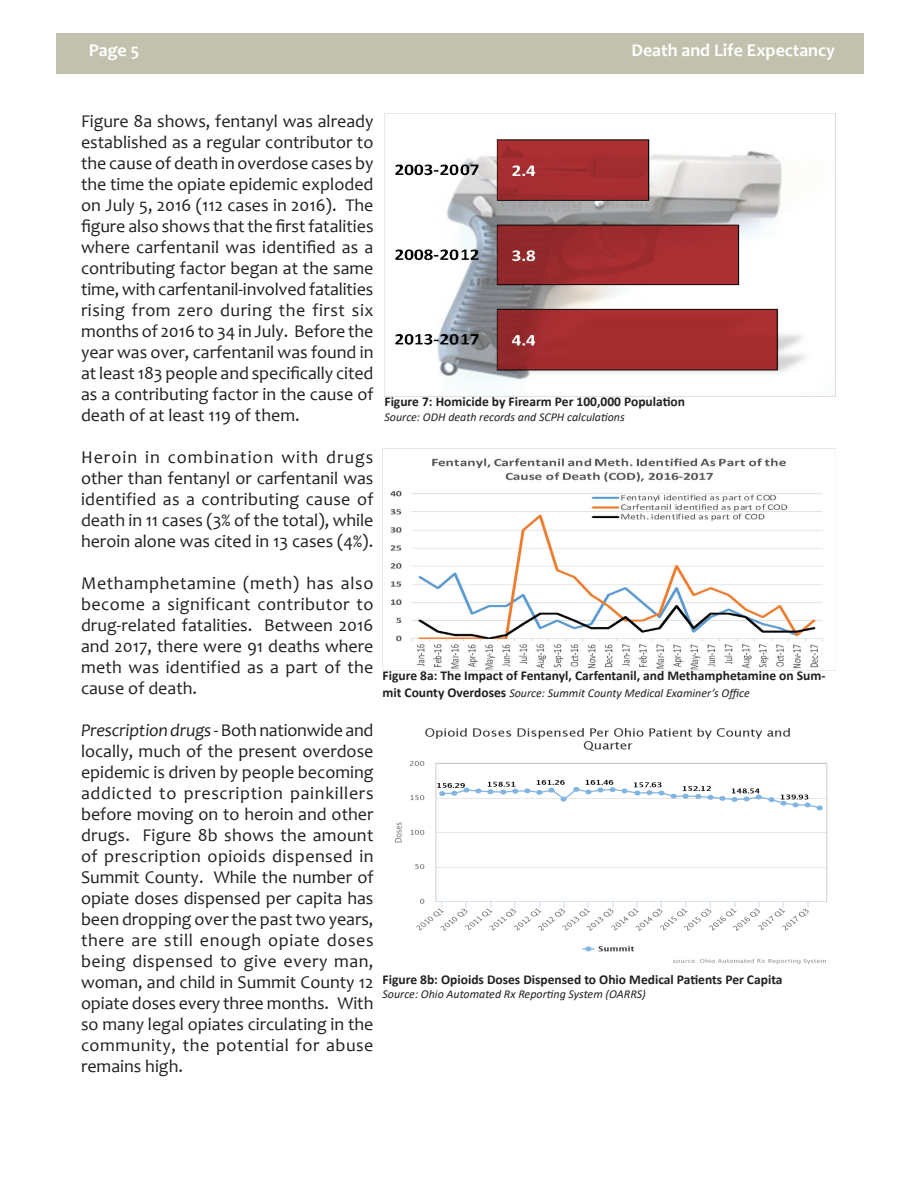
<style>
.page{position:relative;width:918px;height:1188px;background:#fff}
.page>*{position:absolute;margin:0;border:0;box-sizing:border-box;transform-origin:0 0}
.t1{font:18px/21px "Candara";color:#231f20;text-align:justify}
.t2{font:700 18px "Candara";color:#fff}
.t3{font:700 13.5px "Calibri";color:#231f20}
.t4{font:italic 12px "Calibri";color:#231f20}
.s1{font-style:italic}
.s2{font-weight:700;font-style:normal;font-size:13.5px}
</style>
<div class="page">
<div style="left:56px;top:34px;width:808px;height:40px;background:#c1c1ad"></div>
<img style="left:384px;top:114px;width:421px;height:282px">
<img style="left:395px;top:728px;width:433px;height:237px">
<img style="left:383px;top:448px;width:452px;height:222px">
<p class="t2" style="left:89px;top:39px;width:52px">Page 5</p>
<p class="t2" style="left:631px;top:39px;width:205px">Death and Life Expectancy</p>
<p class="t1" style="left:81px;top:110px;width:294px">Figure 8a shows, fentanyl was already established as a regular contributor to the cause of death in overdose cases by the time the opiate epidemic exploded on July 5, 2016 (112 cases in 2016). The figure also shows that the first fatalities where carfentanil was identified as a contributing factor began at the same time, with carfentanil-involved fatalities rising from zero during the first six months of 2016 to 34 in July. Before the year was over, carfentanil was found in at least 183 people and specifically cited as a contributing factor in the cause of death of at least 119 of them.</p>
<p class="t1" style="left:81px;top:446px;width:294px">Heroin in combination with drugs other than fentanyl or carfentanil was identified as a contributing cause of death in 11 cases (3% of the total), while heroin alone was cited in 13 cases (4%).</p>
<p class="t1" style="left:81px;top:572px;width:294px">Methamphetamine (meth) has also become a significant contributor to drug-related fatalities. Between 2016 and 2017, there were 91 deaths where meth was identified as a part of the cause of death.</p>
<p class="t1" style="left:81px;top:719px;width:294px"><span class="s1">Prescription drugs</span> - Both nationwide and locally, much of the present overdose epidemic is driven by people becoming addicted to prescription painkillers before moving on to heroin and other drugs. Figure 8b shows the amount of prescription opioids dispensed in Summit County. While the number of opiate doses dispensed per capita has been dropping over the past two years, there are still enough opiate doses being dispensed to give every man, woman, and child in Summit County 12 opiate doses every three months. With so many legal opiates circulating in the community, the potential for abuse remains high.</p>
<p class="t3" style="left:384px;top:392px;width:302px">Figure 7: Homicide by Firearm Per 100,000 Population</p>
<p class="t4" style="left:384px;top:408px;width:242px">Source: ODH death records and SCPH calculations</p>
<p class="t3" style="left:383px;top:666px;width:445px">Figure 8a: The Impact of Fentanyl, Carfentanil, and Methamphetamine on Sum-</p>
<p class="t4" style="left:383px;top:684px;width:369px"><span class="s2">mit County Overdoses</span> Source: Summit County Medical Examiner’s Office</p>
<p class="t3" style="left:383px;top:970px;width:402px">Figure 8b: Opioids Doses Dispensed to Ohio Medical Patients Per Capita</p>
<p class="t4" style="left:383px;top:986px;width:265px">Source: Ohio Automated Rx Reporting System (OARRS)</p>
</div>
